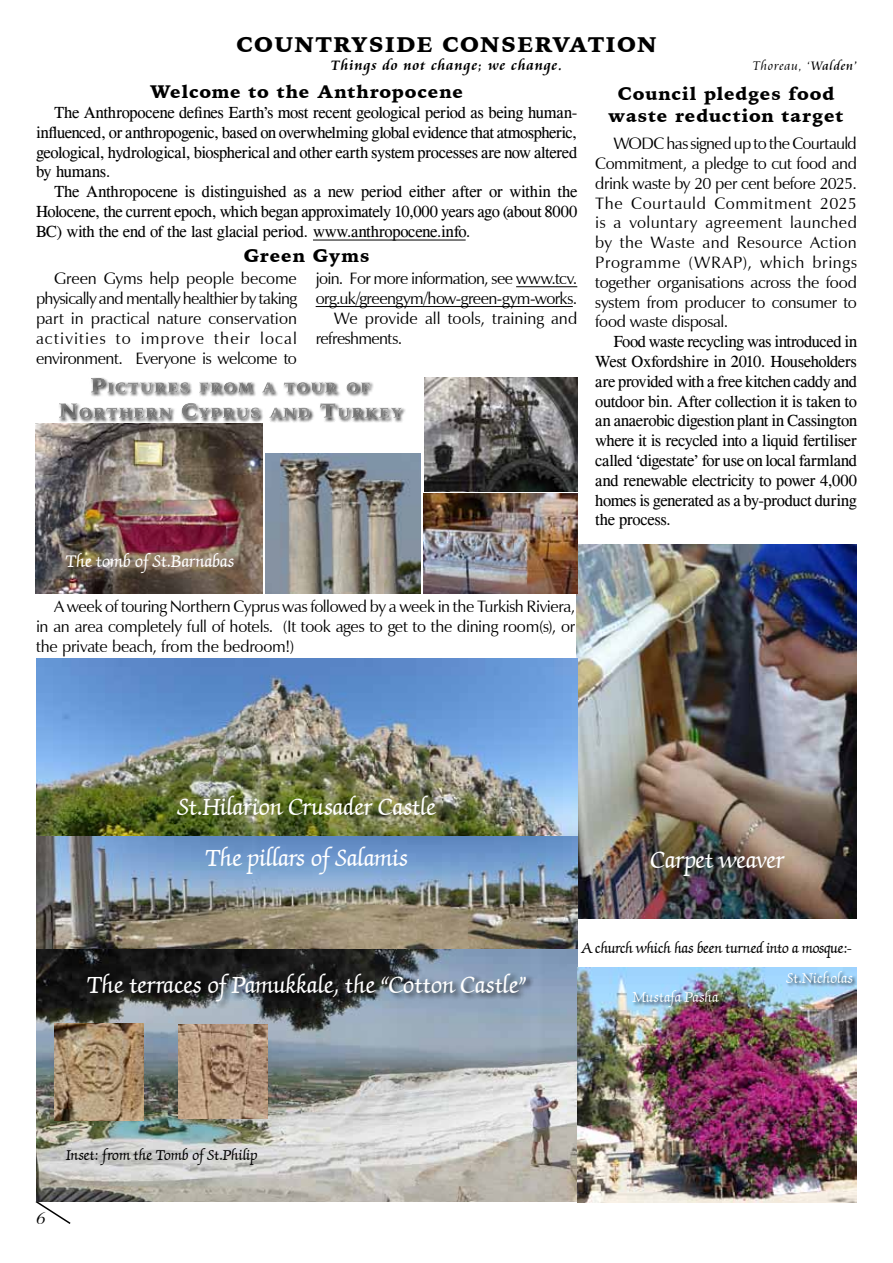
<style>
.page{position:relative;width:893px;height:1263px;background:#fff}
.page>*{position:absolute;margin:0;border:0;box-sizing:border-box;transform-origin:0 0}
.Text{font:500 27px "Zapf Chancery IT Cby BT";letter-spacing:-.01em;color:#fff}
.Headline{font:900 21px "Iowan Old Style BT";letter-spacing:.075em;color:#000}
.Text-2{font:500 19.5px "Zapf Chancery IT Cby BT";letter-spacing:-.005em;color:#fff}
.Subhead_1{font:900 18px/21.6px "Iowan Old Style BT";letter-spacing:.04em;color:#000;text-align:center}
.Text-3{font:16.5px/19.8px "CG Times";letter-spacing:-.02em;color:#000;text-align:justify}
.Text-4{font:16.5px/19.8px "Zapf Humanist 601 BT";letter-spacing:-.02em;color:#000;text-align:justify}
.Text__1{font:16.5px/19.8px "Zapf Humanist 601 BT";letter-spacing:-.02em;color:#000;text-align:justify}
.Text-5{font:500 16.5px "Zapf Chancery IT Cby BT";letter-spacing:-.015em;color:#000}
.t1{font:500 16.5px "Zapf Chancery IT Cby BT";letter-spacing:-.01em;color:#fff}
.t2{font:italic 16.5px "Arrus BT";color:#000}
.Headline-2{font:700 15px "Cataneo BT";letter-spacing:.05em;color:#000}
.Headline-3{font:300 13.5px "Cataneo BT";letter-spacing:.05em;color:#000}
.s1{font-weight:400}
</style>
<div class="page">
<svg style="left:35px;top:1201px;width:37px;height:23px"></svg>
<img style="left:577px;top:545px;width:280px;height:373px">
<img style="left:425px;top:425px;width:152px;height:67px">
<hr style="left:313px;top:240px;width:153px;height:1px;background:#000">
<img style="left:36px;top:658px;width:541px;height:543px">
<div style="left:86px;top:972px;width:448px;height:37px;background:#000;opacity:.75"></div>
<img style="left:423px;top:493px;width:154px;height:101px">
<div style="left:35px;top:371px;width:543px;height:54px;background:#fff;opacity:.75"></div>
<img style="left:265px;top:454px;width:155px;height:139px">
<img style="left:35px;top:423px;width:227px;height:170px">
<img style="left:577px;top:967px;width:280px;height:235px">
<div style="left:631px;top:970px;width:227px;height:42px;background:#000;opacity:.75"></div>
<div style="left:629px;top:969px;width:241px;height:41px;background:#fff;opacity:.75"></div>
<img style="left:179px;top:1024px;width:89px;height:94px">
<img style="left:55px;top:1024px;width:89px;height:97px">
<hr style="left:516px;top:286px;width:61px;height:1px;background:#000">
<hr style="left:316px;top:306px;width:257px;height:1px;background:#000">
<p class="Headline" style="left:236px;top:31px;width:421px">COUNTRYSIDE CONSERVATION</p>
<p class="Headline-2" style="left:331px;top:56px;width:233px">Things do not change; we change.</p>
<p class="Headline-3" style="left:753px;top:57px;width:106px">Thoreau, ‘<span class="s1">Walden’</span></p>
<p class="Subhead_1" style="left:150px;top:81px;width:315px">Welcome to the Anthropocene</p>
<p class="Text-3" style="left:36px;top:103px;width:543px;text-indent:18px">The Anthropocene defines Earth’s most recent geological period as being human&shy;influenced, or anthropogenic, based on overwhelming global evidence that atmospheric, geological, hydrological, biospherical and other earth system processes are now altered by humans.</p>
<p class="Text-3" style="left:36px;top:182px;width:543px;text-indent:18px">The Anthropocene is distinguished as a new period either after or within the Holocene, the current epoch, which began approximately 10,000 years ago (about 8000<br>BC) with the end of the last glacial period. www.anthropocene.info.</p>
<p class="Subhead_1" style="left:609px;top:83px;width:237px">Council pledges food waste reduction target</p>
<p class="Text__1" style="left:595px;top:134px;width:263px;text-indent:18px">WODC has signed up to the Courtauld Commitment, a pledge to cut food and drink waste by 20 per cent before 2025.<br>The Courtauld Commitment 2025 is a voluntary agreement launched by the Waste and Resource Action Programme (WRAP), which brings together organisations across the food system from producer to consumer to food waste disposal.</p>
<p class="Text-3" style="left:595px;top:332px;width:263px;text-indent:18px">Food waste recycling was introduced in West Oxfordshire in 2010. Householders are provided with a free kitchen caddy and outdoor bin. After collection it is taken to an anaerobic digestion plant in Cassington where it is recycled into a liquid fertiliser called ‘digestate’ for use on local farmland and renewable electricity to power 4,000 homes is generated as a by-product during the process.</p>
<p class="Subhead_1" style="left:244px;top:244px;width:127px">Green Gyms</p>
<p class="Text-4" style="left:36px;top:269px;width:263px;text-indent:18px">Green Gyms help people become physically and mentally healthier by taking part in practical nature conservation activities to improve their local environment. Everyone is welcome to</p>
<p class="Text-4" style="left:316px;top:269px;width:263px">join. For more information, see www.tcv. org.uk/greengym/how-green-gym-works.</p>
<p class="Text-4" style="left:316px;top:308px;width:263px;text-indent:18px">We provide all tools, training and refreshments.</p>
<p class="Text-2" style="left:65px;top:551px;width:171px">The tomb of St.Barnabas</p>
<p class="Text-4" style="left:36px;top:596px;width:541px;text-indent:18px">A week of touring Northern Cyprus was followed by a week in the Turkish Riviera, in an area completely full of hotels. (It took ages to get to the dining room(s), or the private beach, from the bedroom!)</p>
<p class="Text" style="left:177px;top:793px;width:260px">St.Hilarion Crusader Castle</p>
<p class="Text" style="left:205px;top:844px;width:205px">The pillars of Salamis</p>
<p class="Text" style="left:86px;top:971px;width:442px">The terraces of Pamukkale, the “Cotton Castle”</p>
<p class="Text" style="left:650px;top:846px;width:136px">Carpet weaver</p>
<p class="Text-5" style="left:582px;top:940px;width:271px">A church which has been turned into a mosque:-</p>
<p class="t1" style="left:786px;top:969px;width:69px">St.Nicholas</p>
<p class="t1" style="left:632px;top:989px;width:88px">Mustafa Pasha</p>
<p class="t2" style="left:36px;top:1207px;width:11px">6</p>
<p class="Text-5" style="left:66px;top:1147px;width:193px">Inset: from the Tomb of St.Philip</p>
</div>
